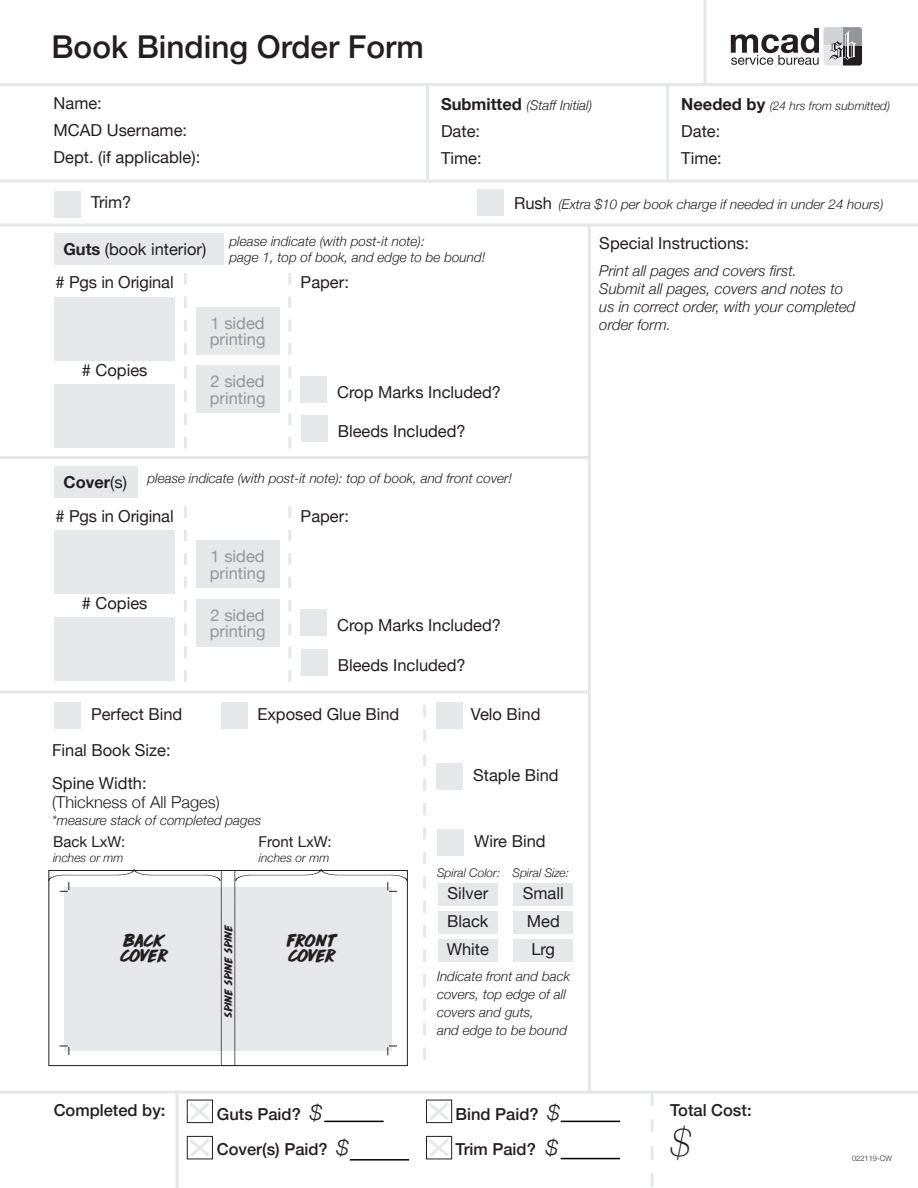
<style>
.page{position:relative;width:918px;height:1188px;background:#fff}
.page>*{position:absolute;margin:0;border:0;box-sizing:border-box;transform-origin:0 0}
.t1{font:italic 100 37.5px "Helvetica Neue";color:#231f20}
.t2{font:500 31.5px "Helvetica Neue";color:#231f20}
.t3{font:16.5px "Helvetica Neue";color:#231f20}
.t4{font:500 16.5px "Helvetica Neue";color:#231f20}
.t5{font:16.5px "Helvetica Neue";color:#939598}
.t6{font:300 16.5px "Helvetica Neue";color:#231f20}
.t7{font:16.5px "DK Drop Dead Gorgeous";letter-spacing:-.115em;color:#231f20}
.t8{font:700 16.5px "Helvetica Neue";color:#231f20}
.t9{font:italic 300 15px/18px "Helvetica Neue";color:#231f20}
.t10{font:15px "Helvetica Neue";color:#231f20}
.t11{font:italic 300 13.5px/18px "Helvetica Neue";color:#231f20}
.t12{font:italic 300 12px "Helvetica Neue";color:#231f20}
.t13{font:10.5px "DK Drop Dead Gorgeous";letter-spacing:-.1em;color:#231f20}
.t14{font:300 7.5px "Helvetica Neue";color:#231f20}
.s1{font-weight:700;font-style:normal;font-size:16.5px}
.s2{font-weight:700}
.s3{font-weight:400}
.s4{font-weight:300;font-style:italic;font-size:21px}
</style>
<div class="page">
<hr style="left:0;top:83px;width:918px;height:3px;background:#e6e7e9">
<hr style="left:426px;top:83px;width:3px;height:98px;background:#e6e7e9">
<hr style="left:703px;top:0;width:3px;height:85px;background:#e6e7e9">
<div style="left:843px;top:46px;width:19px;height:20px;background:#201d1e"></div>
<div style="left:824px;top:27px;width:19px;height:19px;background:#d1d2d4"></div>
<div style="left:843px;top:27px;width:19px;height:19px;background:#939598"></div>
<div style="left:824px;top:46px;width:19px;height:20px;background:#e6e7e9"></div>
<svg style="left:829px;top:30px;width:27px;height:30px"></svg>
<svg style="left:731px;top:28px;width:88px;height:37px"></svg>
<hr style="left:666px;top:85px;width:3px;height:94px;background:#e6e7e9">
<hr style="left:0;top:180px;width:918px;height:3px;background:#e6e7e9">
<hr style="left:0;top:224px;width:918px;height:2px;background:#e6e7e9">
<div style="left:54px;top:702px;width:27px;height:27px;background:#e6e7e9"></div>
<div style="left:221px;top:702px;width:27px;height:27px;background:#e6e7e9"></div>
<div style="left:54px;top:191px;width:27px;height:27px;background:#e6e7e9"></div>
<div style="left:436px;top:702px;width:27px;height:27px;background:#e6e7e9"></div>
<div style="left:436px;top:763px;width:27px;height:27px;background:#e6e7e9"></div>
<div style="left:54px;top:233px;width:170px;height:32px;background:#e6e7e9"></div>
<div style="left:300px;top:376px;width:27px;height:27px;background:#e6e7e9"></div>
<div style="left:300px;top:609px;width:27px;height:27px;background:#e6e7e9"></div>
<div style="left:301px;top:415px;width:27px;height:27px;background:#e6e7e9"></div>
<div style="left:301px;top:649px;width:27px;height:27px;background:#e6e7e9"></div>
<hr style="left:0;top:456px;width:591px;height:3px;background:#e6e7e9">
<hr style="left:0;top:690px;width:588px;height:3px;background:#e6e7e9">
<div style="left:55px;top:466px;width:83px;height:32px;background:#e6e7e9"></div>
<svg style="left:48px;top:869px;width:360px;height:197px"></svg>
<hr style="left:0;top:1091px;width:918px;height:3px;background:#e6e7e9">
<hr style="left:176px;top:1091px;width:3px;height:97px;background:#e6e7e9">
<svg style="left:186px;top:1099px;width:27px;height:25px"></svg>
<svg style="left:186px;top:1135px;width:27px;height:25px"></svg>
<svg style="left:426px;top:1099px;width:26px;height:25px"></svg>
<svg style="left:426px;top:1135px;width:26px;height:25px"></svg>
<div style="left:477px;top:189px;width:27px;height:27px;background:#e6e7e9"></div>
<div style="left:54px;top:297px;width:121px;height:63px;background:#e6e7e9"></div>
<div style="left:54px;top:530px;width:121px;height:64px;background:#e6e7e9"></div>
<div style="left:54px;top:384px;width:121px;height:64px;background:#e6e7e9"></div>
<div style="left:54px;top:618px;width:121px;height:63px;background:#e6e7e9"></div>
<svg style="left:184px;top:273px;width:3px;height:175px"></svg>
<svg style="left:184px;top:506px;width:3px;height:176px"></svg>
<div style="left:196px;top:307px;width:83px;height:48px;background:#e6e7e9"></div>
<div style="left:196px;top:540px;width:83px;height:48px;background:#e6e7e9"></div>
<div style="left:196px;top:365px;width:83px;height:48px;background:#e6e7e9"></div>
<div style="left:196px;top:599px;width:83px;height:48px;background:#e6e7e9"></div>
<svg style="left:288px;top:273px;width:3px;height:175px"></svg>
<svg style="left:288px;top:506px;width:3px;height:176px"></svg>
<svg style="left:423px;top:705px;width:3px;height:355px"></svg>
<div style="left:437px;top:829px;width:27px;height:27px;background:#e6e7e9"></div>
<div style="left:438px;top:883px;width:59px;height:23px;background:#e6e7e9"></div>
<div style="left:514px;top:883px;width:59px;height:23px;background:#e6e7e9"></div>
<div style="left:514px;top:911px;width:59px;height:23px;background:#e6e7e9"></div>
<div style="left:514px;top:940px;width:59px;height:22px;background:#e6e7e9"></div>
<div style="left:438px;top:911px;width:59px;height:23px;background:#e6e7e9"></div>
<div style="left:438px;top:940px;width:59px;height:22px;background:#e6e7e9"></div>
<hr style="left:588px;top:224px;width:3px;height:870px;background:#e6e7e9">
<svg style="left:651px;top:1094px;width:3px;height:93px"></svg>
<hr style="left:324px;top:1121px;width:60px;height:1px;background:#000">
<hr style="left:561px;top:1121px;width:59px;height:1px;background:#000">
<hr style="left:561px;top:1158px;width:59px;height:1px;background:#000">
<hr style="left:350px;top:1159px;width:59px;height:2px;background:#000">
<p class="t2" style="left:51px;top:21px;width:374px">Book Binding Order Form</p>
<p class="t3" style="left:54px;top:91px;width:50px">Name:</p>
<p class="t3" style="left:54px;top:118px;width:135px">MCAD Username:</p>
<p class="t3" style="left:54px;top:145px;width:148px">Dept. (if applicable):</p>
<p class="t3" style="left:91px;top:191px;width:42px">Trim?</p>
<p class="t11" style="left:441px;top:95px;width:153px"><span class="s1">Submitted</span> (Staff Initial)</p>
<p class="t3" style="left:441px;top:119px;width:41px">Date:</p>
<p class="t3" style="left:441px;top:146px;width:42px">Time:</p>
<p class="t12" style="left:681px;top:96px;width:211px"><span class="s1">Needed by</span> (24 hrs from submitted)</p>
<p class="t3" style="left:681px;top:119px;width:41px">Date:</p>
<p class="t3" style="left:681px;top:146px;width:42px">Time:</p>
<p class="t3" style="left:514px;top:191px;width:39px">Rush</p>
<p class="t11" style="left:558px;top:194px;width:327px">(Extra $10 per book charge if needed in under 24 hours)</p>
<p class="t3" style="left:63px;top:237px;width:145px"><span class="s2">Guts</span> (book interior)</p>
<p class="t3" style="left:56px;top:271px;width:120px"># Pgs in Original</p>
<p class="t11" style="left:230px;top:231px;width:197px">please indicate (with post-it note):</p>
<p class="t11" style="left:230px;top:248px;width:258px">page 1, top of book, and edge to be bound!</p>
<p class="t3" style="left:301px;top:271px;width:50px">Paper:</p>
<p class="t3" style="left:82px;top:358px;width:67px"># Copies</p>
<p class="t5" style="left:211px;top:311px;width:56px">1 sided</p>
<p class="t5" style="left:210px;top:327px;width:57px">printing</p>
<p class="t5" style="left:211px;top:369px;width:56px">2 sided</p>
<p class="t5" style="left:210px;top:386px;width:57px">printing</p>
<p class="t3" style="left:337px;top:380px;width:165px">Crop Marks Included?</p>
<p class="t3" style="left:338px;top:420px;width:130px">Bleeds Included?</p>
<p class="t8" style="left:64px;top:469px;width:65px">Cover<span class="s3">(s)</span></p>
<p class="t11" style="left:147px;top:469px;width:366px">please indicate (with post-it note): top of book, and front cover!</p>
<p class="t3" style="left:56px;top:504px;width:120px"># Pgs in Original</p>
<p class="t3" style="left:82px;top:591px;width:67px"># Copies</p>
<p class="t5" style="left:211px;top:544px;width:56px">1 sided</p>
<p class="t5" style="left:210px;top:561px;width:57px">printing</p>
<p class="t5" style="left:211px;top:603px;width:56px">2 sided</p>
<p class="t5" style="left:210px;top:619px;width:57px">printing</p>
<p class="t3" style="left:301px;top:504px;width:50px">Paper:</p>
<p class="t3" style="left:337px;top:614px;width:165px">Crop Marks Included?</p>
<p class="t3" style="left:338px;top:653px;width:130px">Bleeds Included?</p>
<p class="t3" style="left:91px;top:702px;width:93px">Perfect Bind</p>
<p class="t3" style="left:257px;top:702px;width:144px">Exposed Glue Bind</p>
<p class="t3" style="left:52px;top:738px;width:120px">Final Book Size:</p>
<p class="t3" style="left:52px;top:771px;width:96px">Spine Width:</p>
<p class="t6" style="left:52px;top:789px;width:169px">(Thickness of All Pages)</p>
<p class="t11" style="left:52px;top:810px;width:211px">*measure stack of completed pages</p>
<p class="t10" style="left:53px;top:831px;width:74px">Back LxW:</p>
<p class="t12" style="left:53px;top:848px;width:72px">inches or mm</p>
<p class="t7" style="left:123px;top:930px;width:44px">BACK</p>
<p class="t7" style="left:120px;top:945px;width:50px">COVER</p>
<p class="t13" style="left:221px;top:1018px;width:94px;rotate:-90deg">SPINE SPINE SPINE</p>
<p class="t10" style="left:259px;top:831px;width:75px">Front LxW:</p>
<p class="t12" style="left:259px;top:848px;width:72px">inches or mm</p>
<p class="t7" style="left:286px;top:930px;width:53px">FRONT</p>
<p class="t7" style="left:288px;top:945px;width:50px">COVER</p>
<p class="t3" style="left:471px;top:702px;width:71px">Velo Bind</p>
<p class="t3" style="left:473px;top:763px;width:87px">Staple Bind</p>
<p class="t3" style="left:474px;top:829px;width:73px">Wire Bind</p>
<p class="t12" style="left:437px;top:863px;width:65px">Spiral Color:</p>
<p class="t12" style="left:512px;top:863px;width:58px">Spiral Size:</p>
<p class="t3" style="left:448px;top:881px;width:42px">Silver</p>
<p class="t3" style="left:523px;top:881px;width:42px">Small</p>
<p class="t3" style="left:527px;top:909px;width:35px">Med</p>
<p class="t3" style="left:531px;top:937px;width:25px">Lrg</p>
<p class="t3" style="left:447px;top:909px;width:43px">Black</p>
<p class="t3" style="left:447px;top:937px;width:44px">White</p>
<p class="t11" style="left:437px;top:966px;width:135px">Indicate front and back covers, top edge of all covers and guts,</p>
<p class="t11" style="left:437px;top:1020px;width:132px">and edge to be bound</p>
<p class="t3" style="left:599px;top:231px;width:151px">Special Instructions:</p>
<p class="t9" style="left:599px;top:261px;width:199px">Print all pages and covers first.</p>
<p class="t9" style="left:599px;top:279px;width:258px">Submit all pages, covers and notes to us in correct order, with your completed order form.</p>
<p class="t4" style="left:54px;top:1097px;width:113px">Completed by:</p>
<p class="t4" style="left:217px;top:1101px;width:106px">Guts Paid? <span class="s4">$</span></p>
<p class="t4" style="left:670px;top:1097px;width:83px">Total Cost:</p>
<p class="t4" style="left:455px;top:1101px;width:105px">Bind Paid? <span class="s4">$</span></p>
<p class="t4" style="left:217px;top:1136px;width:133px">Cover(s) Paid? <span class="s4">$</span></p>
<p class="t4" style="left:455px;top:1136px;width:104px">Trim Paid? <span class="s4">$</span></p>
<p class="t1" style="left:671px;top:1114px;width:22px">$</p>
<p class="t14" style="left:852px;top:1152px;width:41px">022119-CW</p>
</div>
